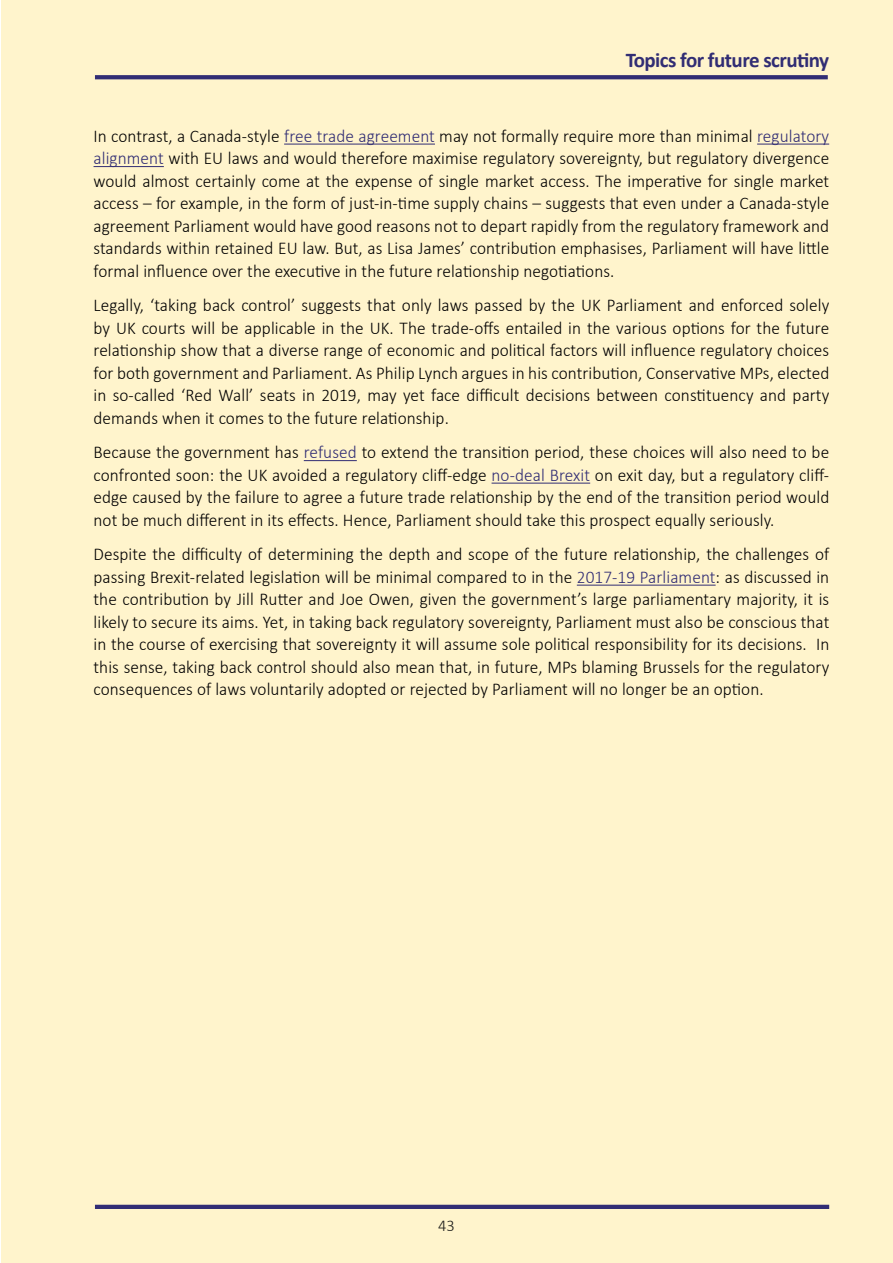
<style>
.page{position:relative;width:893px;height:1263px;background:#fff}
.page>*{position:absolute;margin:0;border:0;box-sizing:border-box;transform-origin:0 0}
.t1{font:700 21px "Calibri";letter-spacing:-.025em;color:#312d74}
.Body{font:300 18px/22.5px "Calibri";letter-spacing:.005em;color:#000;text-align:justify;scale:.96 1}
.t2{font:300 16.5px "Calibri";color:#1d1d1b}
.s1{color:#312d74}
</style>
<div class="page">
<div style="left:1px;top:0;width:892px;height:1263px;background:#fff4cc"></div>
<svg style="left:95px;top:75px;width:733px;height:4px;background:#373376"></svg>
<hr style="left:95px;top:1205px;width:734px;height:4px;background:#312d74">
<hr style="left:284px;top:144px;width:151px;height:1px;background:#312d74">
<hr style="left:757px;top:144px;width:72px;height:1px;background:#312d74">
<hr style="left:94px;top:166px;width:70px;height:1px;background:#312d74">
<hr style="left:304px;top:460px;width:53px;height:1px;background:#312d74">
<hr style="left:492px;top:483px;width:98px;height:1px;background:#312d74">
<hr style="left:577px;top:585px;width:139px;height:1px;background:#312d74">
<p class="t1" style="left:626px;top:47px;width:205px">Topics for future scrutiny</p>
<p class="Body" style="left:94px;top:124px;width:768px">In contrast, a Canada-style <span class="s1">free trade agreement</span> may not formally require more than minimal <span class="s1">regulatory alignment</span> with EU laws and would therefore maximise regulatory sovereignty, but regulatory divergence would almost certainly come at the expense of single market access. The imperative for single market access – for example, in the form of just-in-time supply chains – suggests that even under a Canada-style agreement Parliament would have good reasons not to depart rapidly from the regulatory framework and standards within retained EU law. But, as Lisa James’ contribution emphasises, Parliament will have little formal influence over the executive in the future relationship negotiations.</p>
<p class="Body" style="left:94px;top:294px;width:768px">Legally, ‘taking back control’ suggests that only laws passed by the UK Parliament and enforced solely by UK courts will be applicable in the UK. The trade-offs entailed in the various options for the future relationship show that a diverse range of economic and political factors will influence regulatory choices for both government and Parliament. As Philip Lynch argues in his contribution, Conservative MPs, elected in so-called ‘Red Wall’ seats in 2019, may yet face difficult decisions between constituency and party demands when it comes to the future relationship.</p>
<p class="Body" style="left:94px;top:441px;width:768px">Because the government has <span class="s1">refused</span> to extend the transition period, these choices will also need to be confronted soon: the UK avoided a regulatory cliff-edge <span class="s1">no-deal Brexit</span> on exit day, but a regulatory cliff&shy;edge caused by the failure to agree a future trade relationship by the end of the transition period would not be much different in its effects. Hence, Parliament should take this prospect equally seriously.</p>
<p class="Body" style="left:94px;top:543px;width:768px">Despite the difficulty of determining the depth and scope of the future relationship, the challenges of passing Brexit-related legislation will be minimal compared to in the <span class="s1">2017-19 Parliament</span>: as discussed in the contribution by Jill Rutter and Joe Owen, given the government’s large parliamentary majority, it is likely to secure its aims. Yet, in taking back regulatory sovereignty, Parliament must also be conscious that in the course of exercising that sovereignty it will assume sole political responsibility for its decisions. In this sense, taking back control should also mean that, in future, MPs blaming Brussels for the regulatory consequences of laws voluntarily adopted or rejected by Parliament will no longer be an option.</p>
<p class="t2" style="left:438px;top:1216px;width:18px">43</p>
</div>
